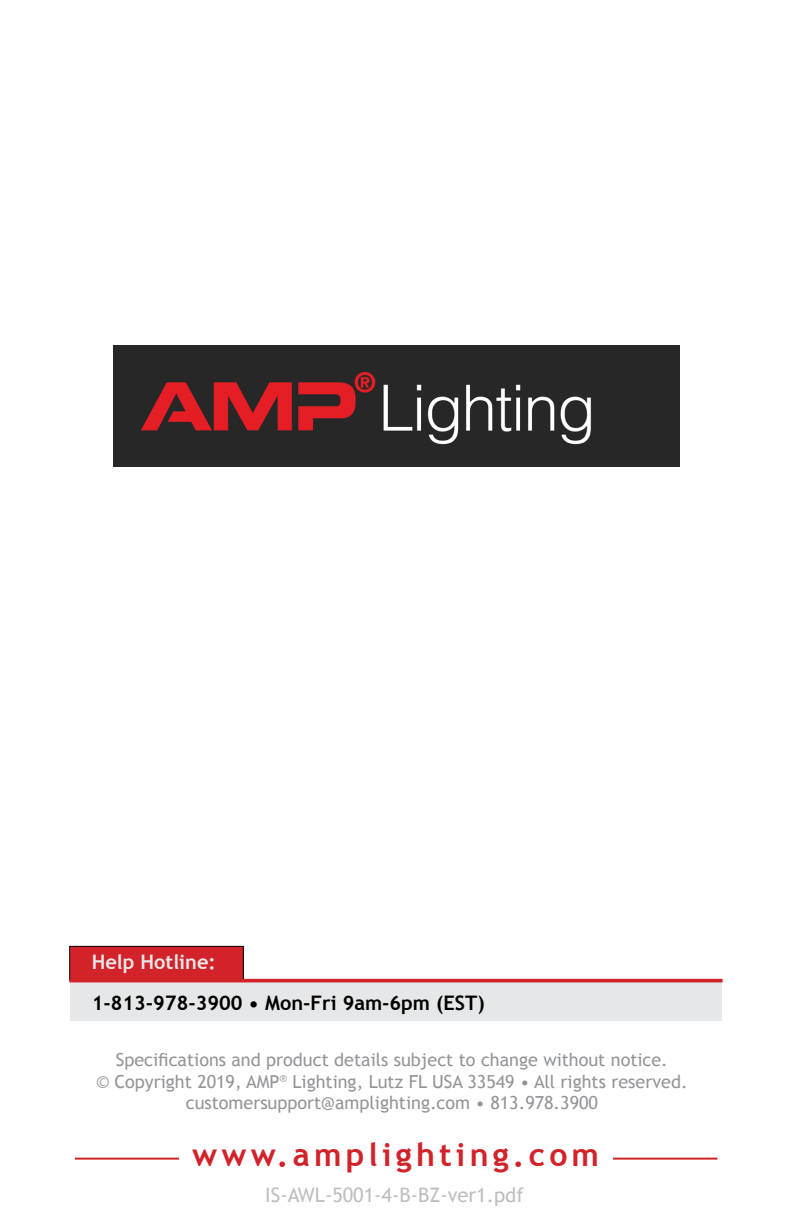
<style>
.page{position:relative;width:792px;height:1224px;background:#fff}
.page>*{position:absolute;margin:0;border:0;box-sizing:border-box;transform-origin:0 0}
.t1{font:700 32px "Trebuchet MS";letter-spacing:.13em;color:#d2232a}
.t2{font:700 20px "Trebuchet MS";color:#000}
.t3{font:20px "Trebuchet MS";color:#bcbec0}
.t4{font:700 20px "Trebuchet MS";color:#e6e7e8}
.t5{font:18px/21.6px "Trebuchet MS";color:#939598;text-align:center}
</style>
<div class="page">
<img style="left:113px;top:346px;width:566px;height:121px">
<div style="left:70px;top:982px;width:651px;height:39px;background:#e6e7e8"></div>
<div style="left:70px;top:946px;width:173px;height:34px;background:#d2232a"></div>
<div style="left:69px;top:946px;width:175px;height:35px;border:1px solid #000"></div>
<div style="left:69px;top:979px;width:654px;height:3px;border:2px solid #d2232a"></div>
<hr style="left:75px;top:1158px;width:642px;height:2px;background:#d2232a">
<div style="left:179px;top:1143px;width:433px;height:43px;background:#fff"></div>
<p class="t4" style="left:92px;top:950px;width:126px">Help Hotline:</p>
<p class="t2" style="left:92px;top:990px;width:395px">1-813-978-3900 • Mon-Fri 9am-6pm (EST)</p>
<p class="t5" style="left:96px;top:1049px;width:593px">Specifications and product details subject to change without notice.<br>© Copyright 2019, AMP<sup>®</sup> Lighting, Lutz FL USA 33549 • All rights reserved. customersupport@amplighting.com • 813.978.3900</p>
<h1 class="t1" style="left:192px;top:1135px;width:408px">www.amplighting.com</h1>
<p class="t3" style="left:265px;top:1183px;width:260px">IS-AWL-5001-4-B-BZ-ver1.pdf</p>
</div>
